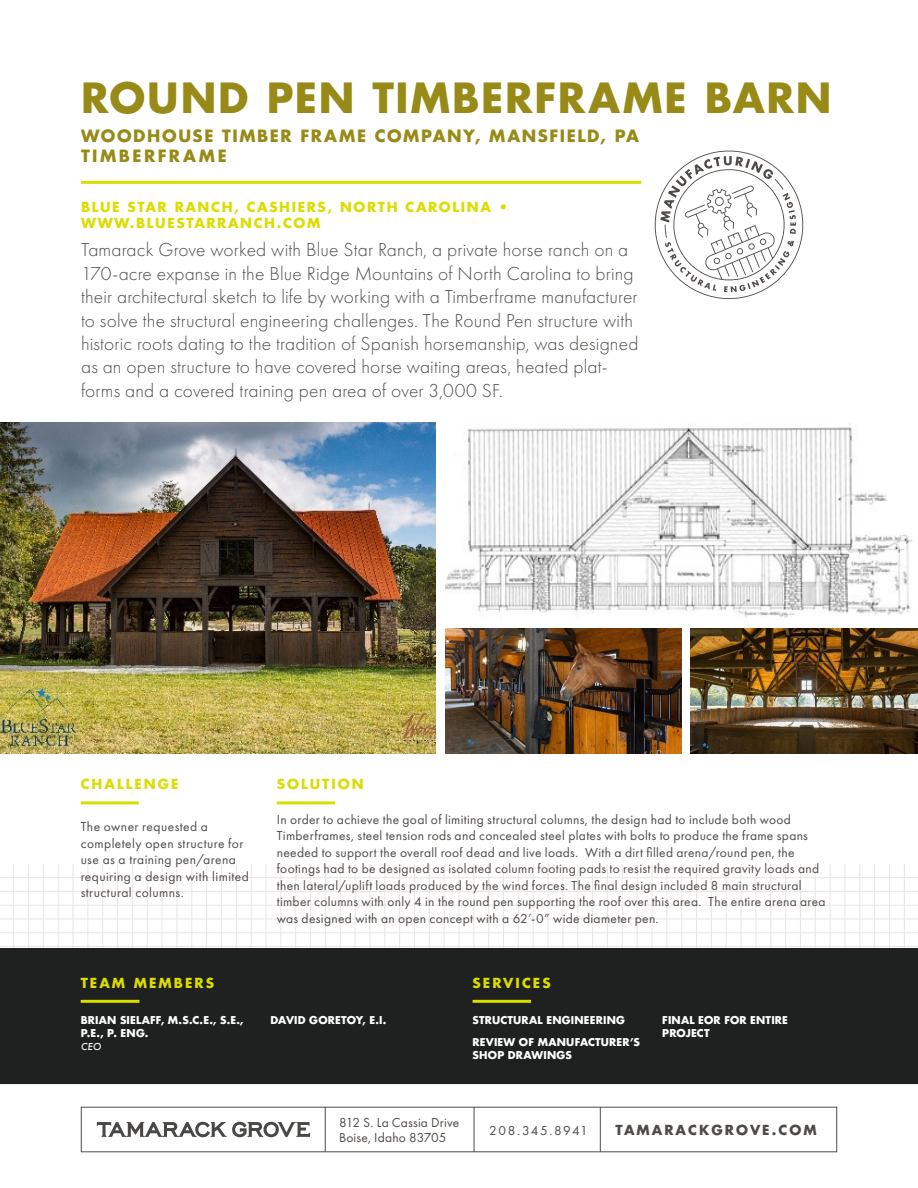
<style>
.page{position:relative;width:918px;height:1188px;background:#fff}
.page>*{position:absolute;margin:0;border:0;box-sizing:border-box;transform-origin:0 0}
.L1___Page_Title{font:700 40.5px "Futura";letter-spacing:.045em;color:#988a17}
.L3___Descriptor{font:300 19.5px/23.4px "Futura PT";letter-spacing:.01em;color:#4f4a47}
.L2___Page_Subtitle{font:700 16.5px/19.8px "Futura";letter-spacing:.1em;color:#988a17}
.Body___9pt{font:13.5px/16.5px "Futura PT";letter-spacing:.02em;color:#4f4a47}
.L4___Subtitle_1_2{font:700 13.5px/16.2px "Futura";letter-spacing:.12em;color:#dbdc00}
.L4___Subtitle_1_2-2{font:700 13.5px "Futura";letter-spacing:.15em;color:#dbdc00}
.t1{font:700 13.5px "Futura";letter-spacing:.15em;color:#4f4a47}
.Body___9pt-2{font:13.5px "Futura PT";letter-spacing:.105em;color:#4f4a47}
.L4___Subtitle_1_4{font:700 13.5px "Futura";letter-spacing:.15em;color:#dbdc00}
.L4___Subtitle_3_5{font:700 13.5px "Futura";letter-spacing:.15em;color:#dbdc00}
.t2{font:700 10.5px/12.6px "Futura";letter-spacing:.02em;color:#fff}
.s1{font-family:"Futura PT";font-weight:500;font-style:italic}
</style>
<div class="page">
<img style="left:0;top:422px;width:436px;height:331px">
<hr style="left:0;top:877px;width:918px;height:1px;background:#eae5e4">
<hr style="left:0;top:891px;width:918px;height:1px;background:#eae5e4">
<hr style="left:0;top:905px;width:918px;height:1px;background:#eae5e4">
<hr style="left:0;top:919px;width:918px;height:1px;background:#eae5e4">
<hr style="left:0;top:933px;width:918px;height:1px;background:#eae5e4">
<hr style="left:0;top:946px;width:918px;height:1px;background:#eae5e4">
<hr style="left:0;top:1084px;width:918px;height:1px;background:#eae5e4">
<hr style="left:13px;top:864px;width:1px;height:220px;background:#eae5e4">
<hr style="left:28px;top:864px;width:1px;height:220px;background:#eae5e4">
<hr style="left:43px;top:864px;width:1px;height:220px;background:#eae5e4">
<hr style="left:58px;top:864px;width:1px;height:220px;background:#eae5e4">
<hr style="left:73px;top:864px;width:1px;height:220px;background:#eae5e4">
<hr style="left:88px;top:864px;width:1px;height:220px;background:#eae5e4">
<hr style="left:102px;top:864px;width:1px;height:220px;background:#eae5e4">
<hr style="left:117px;top:864px;width:1px;height:220px;background:#eae5e4">
<hr style="left:132px;top:864px;width:1px;height:220px;background:#eae5e4">
<hr style="left:147px;top:864px;width:1px;height:220px;background:#eae5e4">
<hr style="left:162px;top:864px;width:1px;height:220px;background:#eae5e4">
<hr style="left:177px;top:864px;width:1px;height:220px;background:#eae5e4">
<hr style="left:192px;top:864px;width:1px;height:220px;background:#eae5e4">
<hr style="left:206px;top:864px;width:1px;height:220px;background:#eae5e4">
<hr style="left:221px;top:864px;width:1px;height:220px;background:#eae5e4">
<hr style="left:236px;top:864px;width:1px;height:220px;background:#eae5e4">
<hr style="left:251px;top:864px;width:1px;height:220px;background:#eae5e4">
<hr style="left:266px;top:864px;width:1px;height:220px;background:#eae5e4">
<hr style="left:281px;top:864px;width:1px;height:220px;background:#eae5e4">
<hr style="left:295px;top:864px;width:1px;height:220px;background:#eae5e4">
<hr style="left:310px;top:864px;width:1px;height:220px;background:#eae5e4">
<hr style="left:325px;top:864px;width:1px;height:220px;background:#eae5e4">
<hr style="left:340px;top:864px;width:1px;height:220px;background:#eae5e4">
<hr style="left:355px;top:864px;width:1px;height:220px;background:#eae5e4">
<hr style="left:370px;top:864px;width:1px;height:220px;background:#eae5e4">
<hr style="left:385px;top:864px;width:1px;height:220px;background:#eae5e4">
<hr style="left:399px;top:864px;width:1px;height:220px;background:#eae5e4">
<hr style="left:414px;top:864px;width:1px;height:220px;background:#eae5e4">
<hr style="left:429px;top:864px;width:1px;height:220px;background:#eae5e4">
<hr style="left:444px;top:864px;width:1px;height:220px;background:#eae5e4">
<hr style="left:459px;top:864px;width:1px;height:220px;background:#eae5e4">
<hr style="left:474px;top:864px;width:1px;height:220px;background:#eae5e4">
<hr style="left:488px;top:864px;width:1px;height:220px;background:#eae5e4">
<hr style="left:503px;top:864px;width:1px;height:220px;background:#eae5e4">
<hr style="left:518px;top:864px;width:1px;height:220px;background:#eae5e4">
<hr style="left:533px;top:864px;width:1px;height:220px;background:#eae5e4">
<hr style="left:548px;top:864px;width:1px;height:220px;background:#eae5e4">
<hr style="left:563px;top:864px;width:1px;height:220px;background:#eae5e4">
<hr style="left:578px;top:864px;width:1px;height:220px;background:#eae5e4">
<hr style="left:592px;top:864px;width:1px;height:220px;background:#eae5e4">
<hr style="left:607px;top:864px;width:1px;height:220px;background:#eae5e4">
<hr style="left:622px;top:864px;width:1px;height:220px;background:#eae5e4">
<hr style="left:637px;top:864px;width:1px;height:220px;background:#eae5e4">
<hr style="left:652px;top:864px;width:1px;height:220px;background:#eae5e4">
<hr style="left:667px;top:864px;width:1px;height:220px;background:#eae5e4">
<hr style="left:696px;top:864px;width:1px;height:220px;background:#eae5e4">
<hr style="left:726px;top:864px;width:1px;height:220px;background:#eae5e4">
<hr style="left:756px;top:864px;width:1px;height:220px;background:#eae5e4">
<hr style="left:681px;top:864px;width:1px;height:220px;background:#eae5e4">
<hr style="left:711px;top:864px;width:1px;height:220px;background:#eae5e4">
<hr style="left:741px;top:864px;width:1px;height:220px;background:#eae5e4">
<hr style="left:770px;top:864px;width:1px;height:220px;background:#eae5e4">
<hr style="left:785px;top:864px;width:1px;height:220px;background:#eae5e4">
<hr style="left:800px;top:864px;width:1px;height:220px;background:#eae5e4">
<hr style="left:815px;top:864px;width:1px;height:220px;background:#eae5e4">
<hr style="left:830px;top:864px;width:1px;height:220px;background:#eae5e4">
<hr style="left:845px;top:864px;width:1px;height:220px;background:#eae5e4">
<hr style="left:874px;top:864px;width:1px;height:220px;background:#eae5e4">
<hr style="left:904px;top:864px;width:1px;height:220px;background:#eae5e4">
<hr style="left:860px;top:864px;width:1px;height:220px;background:#eae5e4">
<hr style="left:889px;top:864px;width:1px;height:220px;background:#eae5e4">
<img style="left:446px;top:423px;width:467px;height:195px">
<img style="left:446px;top:629px;width:236px;height:124px">
<img style="left:691px;top:629px;width:227px;height:124px">
<hr style="left:81px;top:801px;width:58px;height:3px;background:#dbdc00">
<div style="left:0;top:948px;width:918px;height:136px;background:#1e2120"></div>
<hr style="left:81px;top:1000px;width:59px;height:3px;background:#dbdc00">
<hr style="left:473px;top:1000px;width:58px;height:3px;background:#dbdc00">
<hr style="left:277px;top:801px;width:58px;height:3px;background:#dbdc00">
<hr style="left:81px;top:181px;width:560px;height:3px;background:#dbdc00">
<hr style="left:325px;top:1107px;width:1px;height:45px;background:#4f4a47">
<hr style="left:474px;top:1107px;width:1px;height:45px;background:#4f4a47">
<hr style="left:600px;top:1107px;width:1px;height:45px;background:#4f4a47">
<svg style="left:97px;top:1122px;width:213px;height:15px"></svg>
<div style="left:81px;top:1107px;width:756px;height:45px;border:1px solid #4f4a47"></div>
<svg style="left:654px;top:150px;width:150px;height:149px"></svg>
<p class="L1___Page_Title" style="left:81px;top:71px;width:752px">ROUND PEN TIMBERFRAME BARN</p>
<p class="L2___Page_Subtitle" style="left:81px;top:126px;width:560px">WOODHOUSE TIMBER FRAME COMPANY, MANSFIELD, PA<br>TIMBERFRAME</p>
<p class="L4___Subtitle_1_2" style="left:81px;top:199px;width:428px">BLUE STAR RANCH, CASHIERS, NORTH CAROLINA •<br>WWW.BLUESTARRANCH.COM</p>
<p class="L3___Descriptor" style="left:81px;top:238px;width:559px">Tamarack Grove worked with Blue Star Ranch, a private horse ranch on a 170-acre expanse in the Blue Ridge Mountains of North Carolina to bring their architectural sketch to life by working with a Timberframe manufacturer to solve the structural engineering challenges. The Round Pen structure with historic roots dating to the tradition of Spanish horsemanship, was designed as an open structure to have covered horse waiting areas, heated plat&shy;forms and a covered training pen area of over 3,000 SF.</p>
<p class="L4___Subtitle_1_4" style="left:81px;top:775px;width:99px">CHALLENGE</p>
<p class="Body___9pt" style="left:81px;top:819px;width:170px">The owner requested a completely open structure for use as a training pen/arena requiring a design with limited structural columns.</p>
<p class="L4___Subtitle_3_5" style="left:277px;top:775px;width:89px">SOLUTION</p>
<p class="Body___9pt" style="left:277px;top:811px;width:550px">In order to achieve the goal of limiting structural columns, the design had to include both wood Timberframes, steel tension rods and concealed steel plates with bolts to produce the frame spans needed to support the overall roof dead and live loads. With a dirt filled arena/round pen, the footings had to be designed as isolated column footing pads to resist the required gravity loads and then lateral/uplift loads produced by the wind forces. The final design included 8 main structural timber columns with only 4 in the round pen supporting the roof over this area. The entire arena area was designed with an open concept with a 62’-0” wide diameter pen.</p>
<p class="L4___Subtitle_1_2-2" style="left:81px;top:974px;width:135px">TEAM MEMBERS</p>
<p class="t2" style="left:81px;top:1014px;width:164px">BRIAN SIELAFF, M.S.C.E., S.E.,<br>P.E., P. ENG.<br><span class="s1">CEO</span></p>
<p class="t2" style="left:271px;top:1014px;width:117px">DAVID GORETOY, E.I.</p>
<p class="L4___Subtitle_1_2-2" style="left:473px;top:974px;width:80px">SERVICES</p>
<p class="t2" style="left:473px;top:1014px;width:154px">STRUCTURAL ENGINEERING</p>
<p class="t2" style="left:473px;top:1036px;width:169px">REVIEW OF MANUFACTURER’S<br>SHOP DRAWINGS</p>
<p class="t2" style="left:662px;top:1014px;width:127px">FINAL EOR FOR ENTIRE<br>PROJECT</p>
<p class="Body___9pt" style="left:339px;top:1115px;width:122px;line-height:15px">812 S. La Cassia Drive<br>Boise, Idaho 83705</p>
<p class="Body___9pt-2" style="left:489px;top:1122px;width:100px">208.345.8941</p>
<p class="t1" style="left:616px;top:1121px;width:203px">TAMARACKGROVE.COM</p>
</div>
